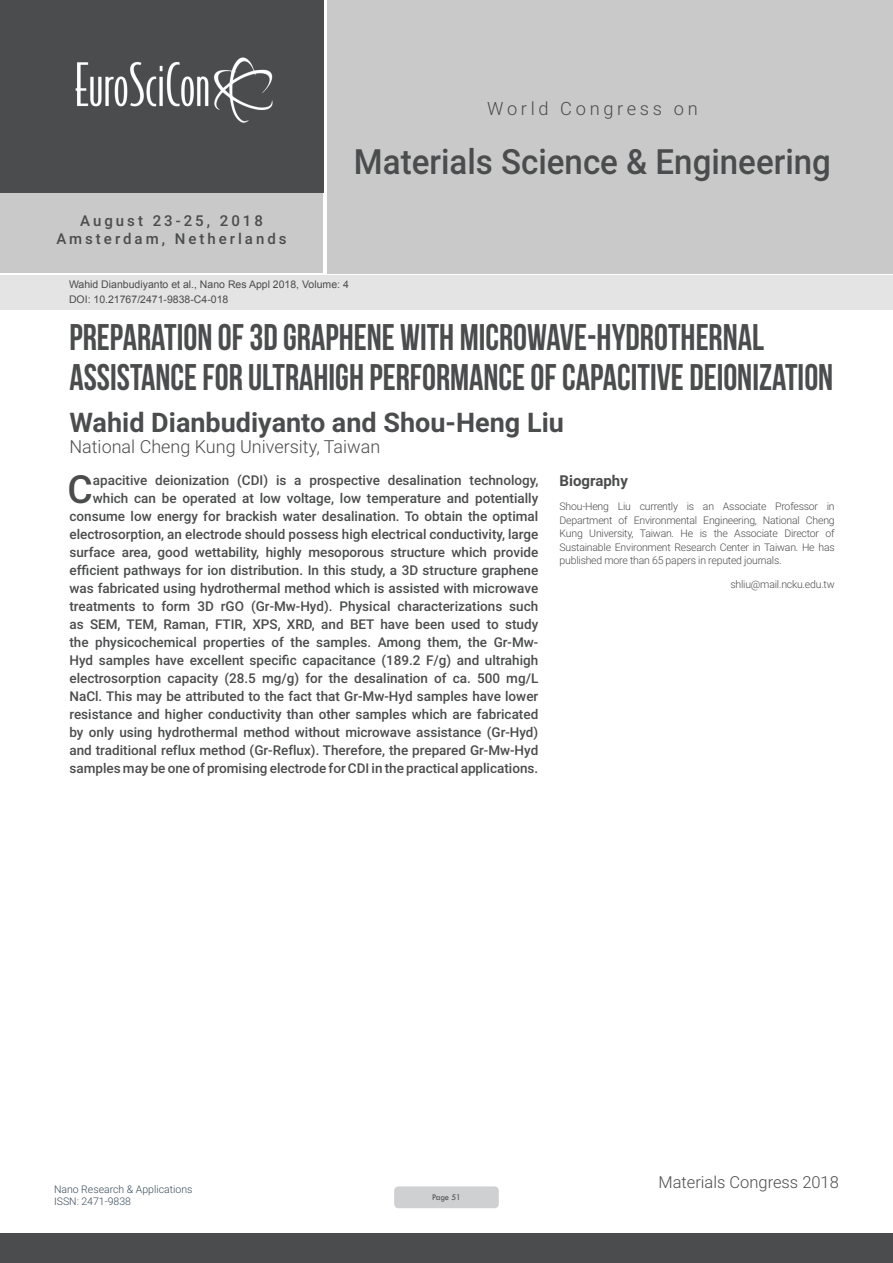
<style>
.page{position:relative;width:893px;height:1263px;background:#fff}
.page>*{position:absolute;margin:0;border:0;box-sizing:border-box;transform-origin:0 0}
.Abstract{font:500 38.85px "Roboto";color:#4b4c4d}
.t1{font:37.05px/40.8px "Bebas Neue";color:#4b4c4d;scale:.95 1}
.t2{font:500 34.8px "Roboto";color:#4b4c4d;scale:.95 1}
.t3{font:700 27px "Roboto";color:#4b4c4d}
.t4{font:300 18.3px "Roboto";letter-spacing:.2em;color:#4b4c4d}
.t5{font:300 18px "Roboto";color:#4b4c4d}
.t6{font:300 16.5px "Roboto";color:#4b4c4d}
.t7{font:500 15px/18px "Roboto";letter-spacing:.2em;color:#4b4c4d;text-align:center}
.Bio_Heading{font:700 15px "Roboto";color:#4b4c4d}
.Abstract-2{font:500 13.5px/18px "Roboto";color:#4b4c4d;text-align:right}
.Biography{font:300 10.5px/13.5px "Roboto";letter-spacing:-.02em;color:#4b4c4d;text-align:justify}
.t8{font:10.5px "Arial";color:#4b4c4d}
.t9{font:300 10.5px/12.6px "Roboto";color:#394b59}
.t10{font:9px "Tw Cen";letter-spacing:-.02em;color:#4b4c4d;scale:.95 1}
</style>
<div class="page">
<div style="left:0;top:0;width:323px;height:193px;background:#4b4c4d"></div>
<div style="left:0;top:193px;width:322px;height:80px;background:#c9c9c9"></div>
<div style="left:327px;top:0;width:566px;height:273px;background:#c9c9c9"></div>
<img style="left:75px;top:57px;width:198px;height:66px">
<div style="left:0;top:1233px;width:893px;height:30px;background:#4b4c4d"></div>
<div style="left:1px;top:275px;width:892px;height:35px;background:#e4e4e4"></div>
<div style="left:394px;top:1186px;width:105px;height:22px;background:#cfd0d2;border-radius:4px"></div>
<h3 class="t4" style="left:487px;top:96px;width:212px">World Congress on</h3>
<h3 class="t2" style="left:354px;top:137px;width:504px">Materials Science &amp; Engineering</h3>
<p class="t7" style="left:57px;top:211px;width:232px">August 23-25, 2018<br>Amsterdam, Netherlands</p>
<p class="t8" style="left:69px;top:278px;width:281px">Wahid Dianbudiyanto et al., Nano Res Appl 2018, Volume: 4</p>
<p class="t8" style="left:69px;top:292px;width:161px">DOI: 10.21767/2471-9838-C4-018</p>
<p class="t1" style="left:69px;top:316px;width:806px">PREPARATION OF 3D GRAPHENE WITH MICROWAVE-HYDROTHERNAL<br>ASSISTANCE FOR ULTRAHIGH PERFORMANCE OF CAPACITIVE DEIONIZATION</p>
<p class="t3" style="left:69px;top:403px;width:496px">Wahid Dianbudiyanto and Shou-Heng Liu</p>
<p class="t5" style="left:69px;top:434px;width:312px">National Cheng Kung University, Taiwan</p>
<p class="Abstract-2" style="left:69px;top:470px;width:470px">apacitive deionization (CDI) is a prospective desalination technology, which can be operated at low voltage, low temperature and potentially consume low energy for brackish water desalination. To obtain the optimal electrosorption, an electrode should possess high electrical conductivity, large surface area, good wettability, highly mesoporous structure which provide efficient pathways for ion distribution. In this study, a 3D structure graphene was fabricated using hydrothermal method which is assisted with microwave treatments to form 3D rGO (Gr-Mw-Hyd). Physical characterizations such as SEM, TEM, Raman, FTIR, XPS, XRD, and BET have been used to study the physicochemical properties of the samples. Among them, the Gr-Mw-Hyd samples have excellent specific capacitance (189.2 F/g) and ultrahigh electrosorption capacity (28.5 mg/g) for the desalination of ca. 500 mg/L NaCl. This may be attributed to the fact that Gr-Mw-Hyd samples have lower resistance and higher conductivity than other samples which are fabricated by only using hydrothermal method without microwave assistance (Gr-Hyd) and traditional reflux method (Gr-Reflux). Therefore, the prepared Gr-Mw-Hyd samples may be one of promising electrode for CDI in the practical applications.</p>
<p class="Bio_Heading" style="left:560px;top:470px;width:70px">Biography</p>
<p class="Abstract" style="left:68px;top:462px;width:27px">C</p>
<p class="Biography" style="left:560px;top:499px;width:277px">Shou-Heng Liu currently is an Associate Professor in Department of Environmental Engineering, National Cheng Kung University, Taiwan. He is the Associate Director of Sustainable Environment Research Center in Taiwan. He has published more than 65 papers in reputed journals.</p>
<p class="Biography" style="left:730px;top:577px;width:106px">shliu@mail.ncku.edu.tw</p>
<p class="t9" style="left:54px;top:1182px;width:140px">Nano Research &amp; Applications<br>ISSN: 2471-9838</p>
<p class="t10" style="left:432px;top:1192px;width:32px">Page 51</p>
<p class="t6" style="left:658px;top:1170px;width:182px">Materials Congress 2018</p>
</div>
